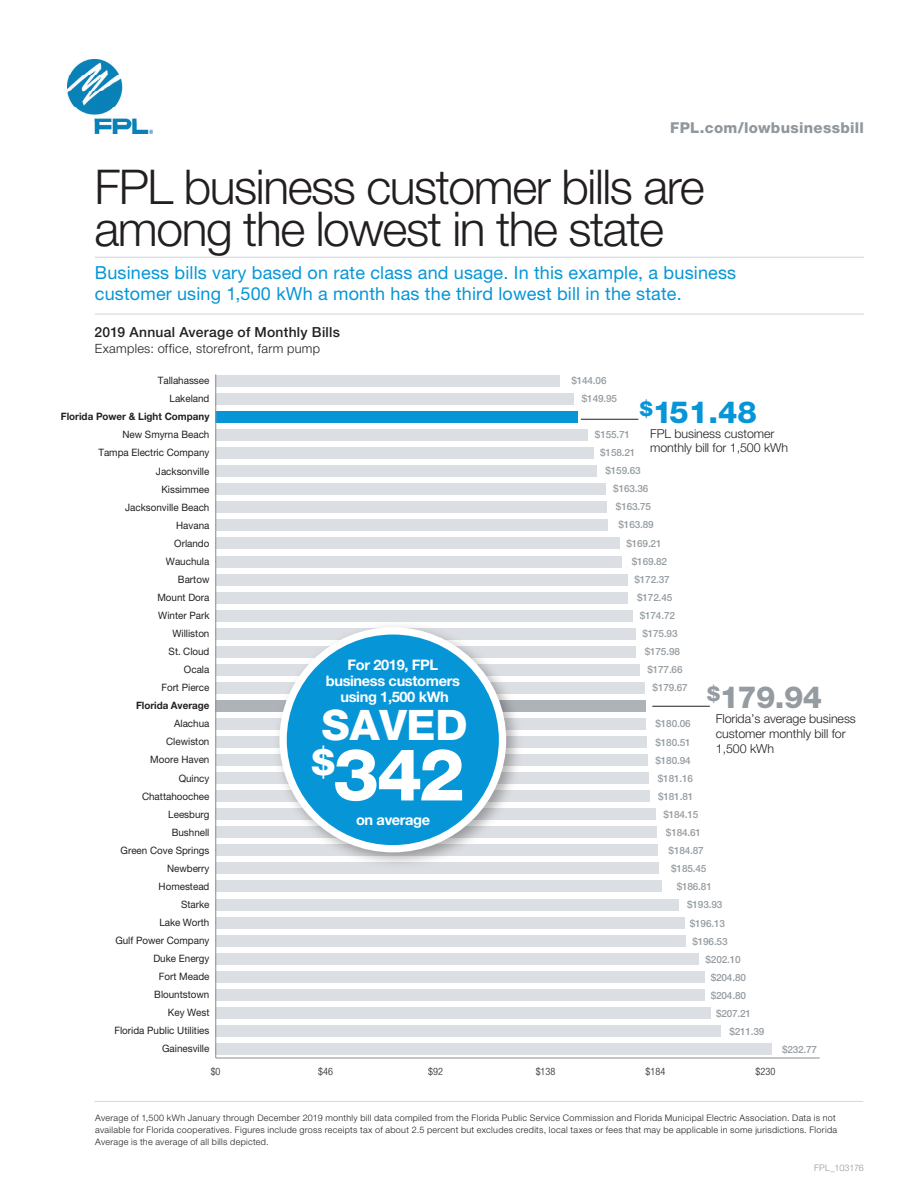
<style>
.page{position:relative;width:918px;height:1188px;background:#fff}
.page>*{position:absolute;margin:0;border:0;box-sizing:border-box;transform-origin:0 0}
.t1{font:800 72.45px "Helvetica Neue LT Std";color:#fff}
.t2{font:300 48px/42px "Helvetica Neue LT Std";letter-spacing:-.03em;color:#231f20}
.t3{font:800 42.15px "Helvetica Neue LT Std";letter-spacing:-.005em;color:#fff}
.t4{font:800 30.45px "Helvetica Neue LT Std";color:#0696d7}
.t5{font:800 30.45px "Helvetica Neue LT Std";color:#959ca1}
.t6{font:18px/21px "Helvetica Neue LT Std";letter-spacing:.01em;color:#0696d7}
.t7{font:800 15px "Helvetica Neue LT Std";letter-spacing:.02em;color:#90979d}
.t8{font:700 14.55px/16px "Helvetica Neue LT Std";letter-spacing:-.025em;color:#fff;text-align:center}
.t9{font:500 13.8px "Helvetica Neue LT Std";letter-spacing:.02em;color:#231f20}
.t10{font:300 12.75px "Helvetica Neue LT Std";letter-spacing:.025em;color:#231f20}
.t11{font:300 12.3px/14.9px "Helvetica Neue LT Std";letter-spacing:-.005em;color:#231f20}
.t12{font:10.2px/18px "Helvetica Neue LT Std";color:#231f20;text-align:right}
.t13{font:700 10.2px "Helvetica Neue LT Std";color:#231f20}
.t14{font:300 condensed 10.2px "Helvetica Neue LT Std";color:#231f20}
.t15{font:500 9.9px/18.1px "Helvetica Neue LT Std";letter-spacing:-.015em;color:#959ca1}
.t16{font:300 9px/12px "Helvetica Neue LT Std";letter-spacing:.035em;color:#231f20}
.t17{font:300 9px "Helvetica Neue LT Std";letter-spacing:-.01em;color:#90979d}
</style>
<div class="page">
<hr style="left:95px;top:257px;width:769px;height:1px;background:#d0d4d8">
<hr style="left:95px;top:314px;width:769px;height:1px;background:#d0d4d8">
<hr style="left:94px;top:1101px;width:769px;height:1px;background:#c4ddf2">
<img style="left:68px;top:60px;width:84px;height:74px">
<hr style="left:581px;top:419px;width:57px;height:1px;background:#231f20">
<hr style="left:652px;top:706px;width:58px;height:1px;background:#231f20">
<hr style="left:216px;top:1057px;width:604px;height:2px;background:#939598">
<div style="left:216px;top:375px;width:344px;height:12px;background:#dbdee2"></div>
<div style="left:216px;top:393px;width:358px;height:12px;background:#dbdee2"></div>
<div style="left:216px;top:411px;width:362px;height:12px;background:#0696d7"></div>
<div style="left:216px;top:429px;width:372px;height:12px;background:#dbdee2"></div>
<div style="left:216px;top:448px;width:378px;height:11px;background:#dbdee2"></div>
<div style="left:216px;top:466px;width:381px;height:11px;background:#dbdee2"></div>
<div style="left:216px;top:484px;width:390px;height:11px;background:#dbdee2"></div>
<div style="left:216px;top:502px;width:391px;height:11px;background:#dbdee2"></div>
<div style="left:216px;top:520px;width:391px;height:11px;background:#dbdee2"></div>
<div style="left:216px;top:538px;width:404px;height:11px;background:#dbdee2"></div>
<div style="left:216px;top:556px;width:406px;height:11px;background:#dbdee2"></div>
<div style="left:216px;top:574px;width:412px;height:11px;background:#dbdee2"></div>
<div style="left:216px;top:592px;width:412px;height:11px;background:#dbdee2"></div>
<div style="left:216px;top:610px;width:417px;height:11px;background:#dbdee2"></div>
<div style="left:216px;top:628px;width:420px;height:11px;background:#dbdee2"></div>
<div style="left:216px;top:646px;width:420px;height:11px;background:#dbdee2"></div>
<div style="left:216px;top:664px;width:424px;height:12px;background:#dbdee2"></div>
<div style="left:216px;top:682px;width:429px;height:12px;background:#dbdee2"></div>
<div style="left:216px;top:700px;width:430px;height:12px;background:#adb3b8"></div>
<div style="left:216px;top:718px;width:430px;height:12px;background:#dbdee2"></div>
<div style="left:216px;top:736px;width:431px;height:12px;background:#dbdee2"></div>
<div style="left:216px;top:754px;width:432px;height:12px;background:#dbdee2"></div>
<div style="left:216px;top:772px;width:433px;height:12px;background:#dbdee2"></div>
<div style="left:216px;top:791px;width:434px;height:11px;background:#dbdee2"></div>
<div style="left:216px;top:809px;width:440px;height:11px;background:#dbdee2"></div>
<div style="left:216px;top:827px;width:441px;height:11px;background:#dbdee2"></div>
<div style="left:216px;top:845px;width:442px;height:11px;background:#dbdee2"></div>
<div style="left:216px;top:863px;width:443px;height:11px;background:#dbdee2"></div>
<div style="left:216px;top:881px;width:446px;height:11px;background:#dbdee2"></div>
<div style="left:216px;top:899px;width:463px;height:11px;background:#dbdee2"></div>
<div style="left:216px;top:917px;width:468px;height:11px;background:#dbdee2"></div>
<div style="left:216px;top:935px;width:469px;height:11px;background:#dbdee2"></div>
<div style="left:216px;top:953px;width:483px;height:11px;background:#dbdee2"></div>
<div style="left:216px;top:971px;width:489px;height:11px;background:#dbdee2"></div>
<div style="left:216px;top:989px;width:489px;height:12px;background:#dbdee2"></div>
<div style="left:216px;top:1007px;width:495px;height:12px;background:#dbdee2"></div>
<div style="left:216px;top:1025px;width:505px;height:12px;background:#dbdee2"></div>
<div style="left:216px;top:1043px;width:556px;height:12px;background:#dbdee2"></div>
<hr style="left:215px;top:374px;width:1px;height:684px;background:#939598">
<img style="left:269px;top:621px;width:258px;height:243px">
<div style="left:283px;top:631px;width:220px;height:218px;background:#0696d7;border-radius:50%"></div>
<div style="left:279px;top:627px;width:227px;height:225px;border:7px solid #fff;border-radius:50%"></div>
<h3 class="t7" style="left:670px;top:119px;width:195px">FPL.com/lowbusinessbill</h3>
<h2 class="t2" style="left:94px;top:165px;width:612px">FPL business customer bills are among the lowest in the state</h2>
<h3 class="t6" style="left:95px;top:262px;width:643px">Business bills vary based on rate class and usage. In this example, a business customer using 1,500 kWh a month has the third lowest bill in the state.</h3>
<h3 class="t9" style="left:94px;top:324px;width:247px">2019 Annual Average of Monthly Bills</h3>
<p class="t10" style="left:95px;top:340px;width:227px">Examples: office, storefront, farm pump</p>
<p class="t12" style="left:158px;top:371px;width:53px">Tallahassee<br>Lakeland</p>
<p class="t13" style="left:61px;top:410px;width:150px">Florida Power &amp; Light Company</p>
<p class="t12" style="left:98px;top:426px;width:113px">New Smyrna Beach<br>Tampa Electric Company<br>Jacksonville<br>Kissimmee<br>Jacksonville Beach<br>Havana<br>Orlando<br>Wauchula<br>Bartow<br>Mount Dora<br>Winter Park<br>Williston<br>St. Cloud<br>Ocala<br>Fort Pierce</p>
<p class="t13" style="left:136px;top:699px;width:75px">Florida Average</p>
<p class="t12" style="left:114px;top:715px;width:97px">Alachua<br>Clewiston<br>Moore Haven<br>Quincy<br>Chattahoochee<br>Leesburg<br>Bushnell<br>Green Cove Springs<br>Newberry<br>Homestead<br>Starke<br>Lake Worth<br>Gulf Power Company<br>Duke Energy<br>Fort Meade<br>Blountstown<br>Key West<br>Florida Public Utilities<br>Gainesville</p>
<h3 class="t8" style="left:326px;top:657px;width:136px">For 2019, FPL business customers using 1,500 kWh</h3>
<h3 class="t3" style="left:322px;top:700px;width:148px">SAVED</h3>
<h1 class="t1" style="left:312px;top:732px;width:155px"><sup>$</sup>342</h1>
<h3 class="t8" style="left:356px;top:811px;width:76px">on average</h3>
<p class="t15" style="left:582px;top:371px;width:37px;text-indent:-10px">$144.06 $149.95</p>
<p class="t15" style="left:595px;top:425px;width:37px">$155.71</p>
<p class="t15" style="left:600px;top:443px;width:37px">$158.21</p>
<p class="t15" style="left:605px;top:462px;width:37px">$159.63</p>
<p class="t15" style="left:613px;top:480px;width:37px">$163.36</p>
<p class="t15" style="left:616px;top:498px;width:37px">$163.75</p>
<p class="t15" style="left:619px;top:516px;width:37px">$163.89</p>
<p class="t15" style="left:626px;top:534px;width:37px">$169.21</p>
<p class="t15" style="left:632px;top:552px;width:37px">$169.82</p>
<p class="t15" style="left:635px;top:570px;width:37px">$172.37</p>
<p class="t15" style="left:637px;top:588px;width:37px">$172.45</p>
<p class="t15" style="left:640px;top:606px;width:37px">$174.72</p>
<p class="t15" style="left:642px;top:624px;width:37px">$175.93</p>
<p class="t15" style="left:645px;top:642px;width:37px">$175.98</p>
<p class="t15" style="left:647px;top:661px;width:37px">$177.66</p>
<p class="t15" style="left:653px;top:679px;width:37px">$179.67</p>
<p class="t15" style="left:655px;top:715px;width:37px">$180.06</p>
<p class="t15" style="left:655px;top:733px;width:37px">$180.51</p>
<p class="t15" style="left:655px;top:751px;width:37px">$180.94</p>
<p class="t15" style="left:658px;top:769px;width:37px">$181.16</p>
<p class="t15" style="left:658px;top:787px;width:37px">$181.81</p>
<p class="t15" style="left:663px;top:805px;width:37px">$184.15</p>
<p class="t15" style="left:666px;top:823px;width:37px">$184.61</p>
<p class="t15" style="left:669px;top:841px;width:37px">$184.87</p>
<p class="t15" style="left:671px;top:860px;width:37px">$185.45</p>
<p class="t15" style="left:677px;top:878px;width:37px">$186.81</p>
<p class="t15" style="left:687px;top:896px;width:37px">$193.93</p>
<p class="t15" style="left:690px;top:914px;width:37px">$196.13</p>
<p class="t15" style="left:692px;top:932px;width:37px">$196.53</p>
<p class="t15" style="left:706px;top:950px;width:37px">$202.10</p>
<p class="t15" style="left:711px;top:968px;width:37px">$204.80</p>
<p class="t15" style="left:711px;top:986px;width:37px">$204.80</p>
<p class="t15" style="left:716px;top:1004px;width:37px">$207.21</p>
<p class="t15" style="left:729px;top:1022px;width:37px">$211.39</p>
<h3 class="t4" style="left:640px;top:394px;width:118px"><sup>$</sup>151.48</h3>
<p class="t11" style="left:650px;top:426px;width:140px">FPL business customer monthly bill for 1,500 kWh</p>
<h3 class="t5" style="left:707px;top:679px;width:117px"><sup>$</sup>179.94</h3>
<p class="t11" style="left:716px;top:711px;width:142px">Florida’s average business customer monthly bill for<br>1,500 kWh</p>
<p class="t15" style="left:782px;top:1040px;width:37px">$232.77</p>
<p class="t14" style="left:211px;top:1065px;width:11px">$0</p>
<p class="t14" style="left:318px;top:1065px;width:16px">$46</p>
<p class="t14" style="left:428px;top:1065px;width:16px">$92</p>
<p class="t14" style="left:536px;top:1065px;width:21px">$138</p>
<p class="t14" style="left:646px;top:1065px;width:21px">$184</p>
<p class="t14" style="left:756px;top:1065px;width:21px">$230</p>
<p class="t16" style="left:95px;top:1111px;width:743px">Average of 1,500 kWh January through December 2019 monthly bill data compiled from the Florida Public Service Commission and Florida Municipal Electric Association. Data is not available for Florida cooperatives. Figures include gross receipts tax of about 2.5 percent but excludes credits, local taxes or fees that may be applicable in some jurisdictions. Florida<br>Average is the average of all bills depicted.</p>
<p class="t17" style="left:814px;top:1162px;width:51px">FPL_103176</p>
</div>
